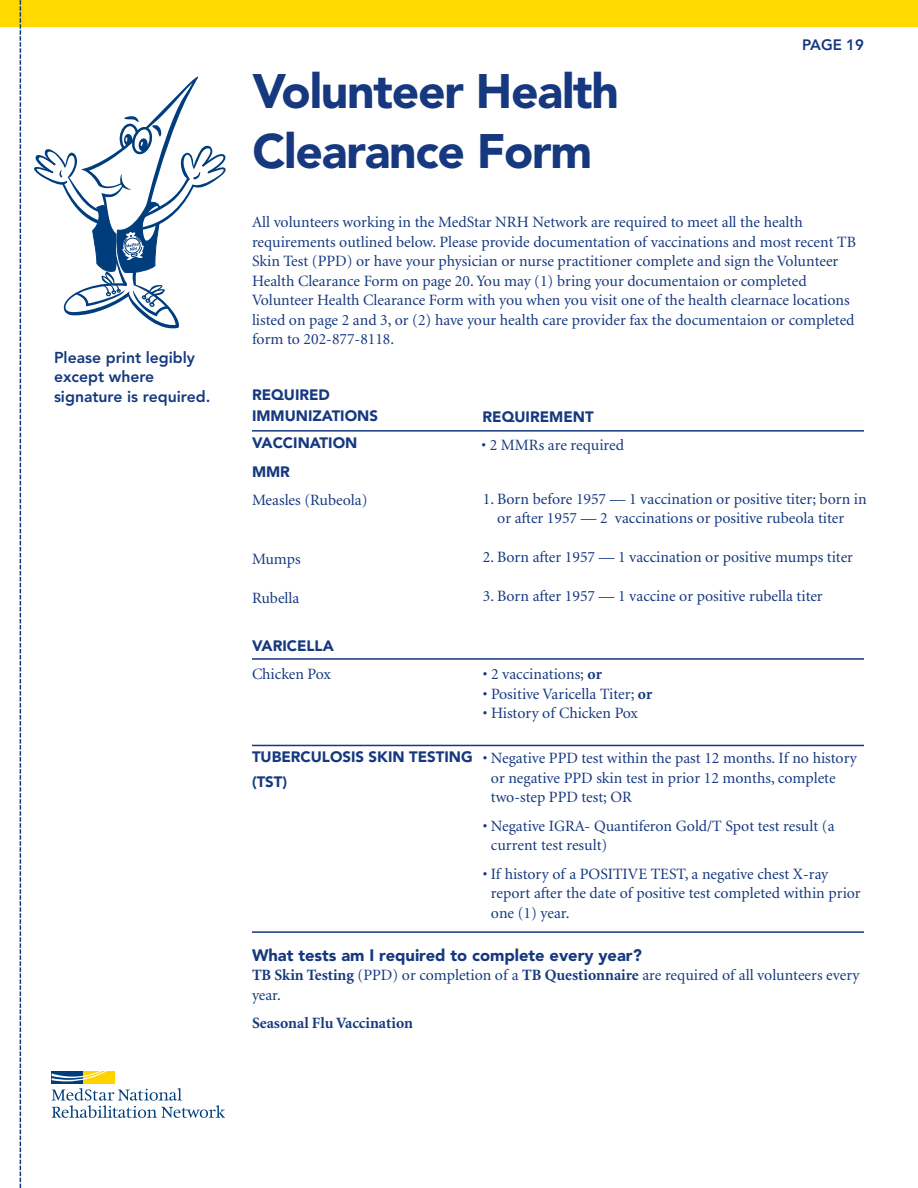
<style>
.page{position:relative;width:918px;height:1188px;background:#fff}
.page>*{position:absolute;margin:0;border:0;box-sizing:border-box;transform-origin:0 0}
.t1{font:900 48px/59.8px "Avenir";letter-spacing:-.025em;color:#15387f}
.t2{font:900 16.5px "Avenir";color:#15387f}
.t3{font:15.75px/19.5px "Minion";color:#15387f}
.t4{font:800 15.75px/19.5px "Avenir";color:#15387f}
.t5{font:700 15.75px "Minion";color:#15387f}
.t6{font:900 15px/21px "Avenir";color:#15387f}
.t7{font:800 15px "Avenir";color:#15387f}
.s1{font-weight:700}
</style>
<div class="page">
<div style="left:0;top:0;width:918px;height:27px;background:#ffd900"></div>
<svg style="left:52px;top:1088px;width:173px;height:30px"></svg>
<svg style="left:51px;top:1071px;width:64px;height:13px"></svg>
<div style="left:83px;top:1071px;width:31px;height:12px;background:#ffd200"></div>
<svg style="left:52px;top:1081px;width:31px;height:2px"></svg>
<svg style="left:52px;top:1071px;width:55px;height:10px"></svg>
<svg style="left:34px;top:77px;width:192px;height:251px"></svg>
<hr style="left:252px;top:430px;width:612px;height:2px;background:#15387f">
<hr style="left:252px;top:658px;width:612px;height:2px;background:#15387f">
<hr style="left:252px;top:745px;width:612px;height:1px;background:#15387f">
<hr style="left:252px;top:931px;width:612px;height:2px;background:#15387f">
<svg style="left:20px;top:0;width:1px;height:1188px"></svg>
<p class="t4" style="left:54px;top:349px;width:158px">Please print legibly except where signature is required.</p>
<h1 class="t1" style="left:253px;top:66px;width:368px">Volunteer Health<br>Clearance Form</h1>
<p class="t7" style="left:802px;top:38px;width:63px">PAGE 19</p>
<p class="t3" style="left:252px;top:214px;width:605px">All volunteers working in the MedStar NRH Network are required to meet all the health requirements outlined below. Please provide documentation of vaccinations and most recent TB Skin Test (PPD) or have your physician or nurse practitioner complete and sign the Volunteer Health Clearance Form on page 20. You may (1) bring your documentaion or completed Volunteer Health Clearance Form with you when you visit one of the health clearnace locations listed on page 2 and 3, or (2) have your health care provider fax the documentaion or completed form to 202-877-8118.</p>
<p class="t6" style="left:252px;top:386px;width:128px">REQUIRED<br>IMMUNIZATIONS</p>
<p class="t6" style="left:252px;top:430px;width:107px;line-height:28.5px">VACCINATION<br>MMR</p>
<p class="t3" style="left:252px;top:492px;width:117px">Measles (Rubeola)</p>
<p class="t3" style="left:252px;top:550px;width:50px">Mumps</p>
<p class="t3" style="left:252px;top:589px;width:49px">Rubella</p>
<p class="t6" style="left:252px;top:636px;width:83px">VARICELLA</p>
<p class="t3" style="left:252px;top:666px;width:80px">Chicken Pox</p>
<p class="t6" style="left:252px;top:745px;width:222px;line-height:25.5px">TUBERCULOSIS SKIN TESTING (TST)</p>
<p class="t6" style="left:483px;top:408px;width:113px">REQUIREMENT</p>
<p class="t3" style="left:482px;top:436px;width:144px">• 2 MMRs are required</p>
<p class="t3" style="left:483px;top:490px;width:385px;text-align:center">1. Born before 1957 — 1 vaccination or positive titer; born in or after 1957 — 2 vaccinations or positive rubeola titer</p>
<p class="t3" style="left:483px;top:549px;width:372px">2. Born after 1957 — 1 vaccination or positive mumps titer</p>
<p class="t3" style="left:483px;top:588px;width:341px">3. Born after 1957 — 1 vaccine or positive rubella titer</p>
<p class="t3" style="left:483px;top:666px;width:121px">• 2 vaccinations; <span class="s1">or</span></p>
<p class="t3" style="left:483px;top:685px;width:171px">• Positive Varicella Titer; <span class="s1">or</span></p>
<p class="t3" style="left:483px;top:705px;width:157px">• History of Chicken Pox</p>
<p class="t3" style="left:491px;top:750px;width:368px;text-indent:-8px">• Negative PPD test within the past 12 months. If no history or negative PPD skin test in prior 12 months, complete two-step PPD test; OR</p>
<p class="t3" style="left:491px;top:817px;width:345px;text-indent:-8px">• Negative IGRA- Quantiferon Gold/T Spot test result (a current test result)</p>
<p class="t3" style="left:491px;top:865px;width:371px;text-indent:-8px">• If history of a POSITIVE TEST, a negative chest X-ray report after the date of positive test completed within prior one (1) year.</p>
<p class="t2" style="left:252px;top:948px;width:391px">What tests am I required to complete every year?</p>
<p class="t3" style="left:252px;top:967px;width:609px"><span class="s1">TB Skin Testing</span> (PPD) or completion of a <span class="s1">TB Questionnaire</span> are required of all volunteers every year.</p>
<p class="t5" style="left:252px;top:1017px;width:163px">Seasonal Flu Vaccination</p>
</div>
